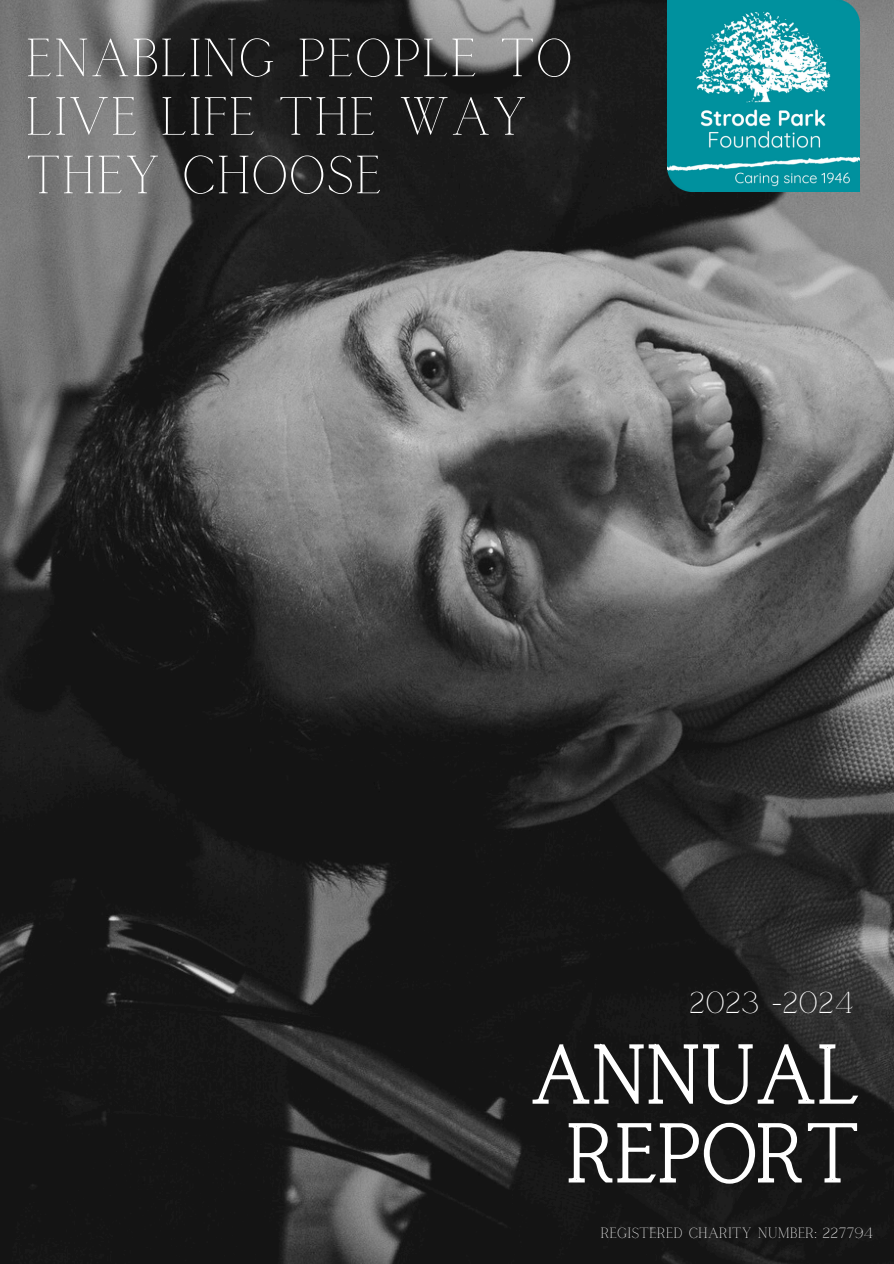
<style>
.page{position:relative;width:894px;height:1264px;background:#fff}
.page>*{position:absolute;margin:0;border:0;box-sizing:border-box;transform-origin:0 0}
.t1{font:53.1px/58.5px "Calgary";color:#fff}
.t2{font:30px "Calgary";color:#fff}
.t3{font:14.7px "Calgary";color:#fff}
</style>
<div class="page">
<img style="left:0;top:0;width:893px;height:1263px">
<img style="left:667px;top:0;width:192px;height:191px">
<svg style="left:531px;top:1038px;width:329px;height:68px"></svg>
<svg style="left:567px;top:1121px;width:291px;height:64px"></svg>
<p class="t1" style="left:25px;top:31px;width:549px">ENABLING PEOPLE TO<br>LIVE LIFE THE WAY<br>THEY CHOOSE</p>
<h2 class="t2" style="left:689px;top:986px;width:166px">2023 -2024</h2>
<p class="t3" style="left:600px;top:1224px;width:274px">REGISTERED CHARITY NUMBER: 227794</p>
</div>
